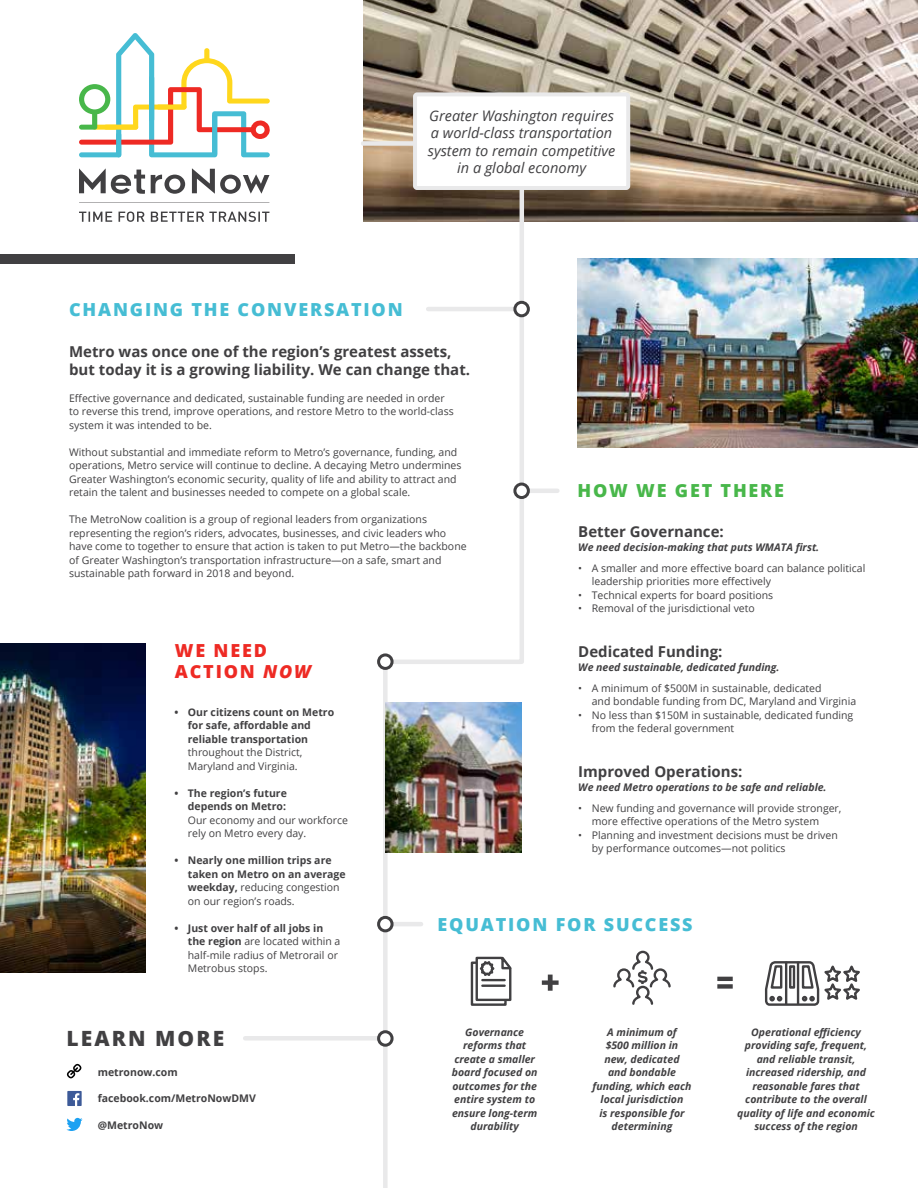
<style>
.page{position:relative;width:918px;height:1188px;background:#fff}
.page>*{position:absolute;margin:0;border:0;box-sizing:border-box;transform-origin:0 0}
.t1{font:800 21px "Open Sans";letter-spacing:.1em;color:#414042}
.t2{font:800 18px "Open Sans";letter-spacing:.1em;color:#46bdd4}
.t3{font:800 18px/21px "Open Sans";letter-spacing:.1em;color:#ee2a24}
.t4{font:800 18px "Open Sans";letter-spacing:.1em;color:#48b74a}
.t5{font:700 15px/18px "Open Sans";color:#414042}
.t6{font:italic 14.55px/17.4px "Open Sans";color:#414042;text-align:center}
.t7{font:10.5px/13.5px "Open Sans";color:#414042}
.t8{font:italic 700 10.5px/13.5px "Open Sans";color:#414042;text-align:center}
.t9{font:700 10.5px/13.5px "Open Sans";color:#414042}
.s1{font-style:italic}
.s2{font-weight:400}
.s3{font-weight:700}
</style>
<div class="page">
<img style="left:363px;top:0;width:555px;height:222px">
<svg style="left:361px;top:139px;width:165px;height:1049px"></svg>
<img style="left:385px;top:703px;width:137px;height:149px">
<img style="left:578px;top:258px;width:340px;height:189px">
<div style="left:415px;top:94px;width:213px;height:94px;background:#fff;border-radius:2px"></div>
<div style="left:413px;top:92px;width:217px;height:98px;border:4px solid #e9e9ea;border-radius:2px"></div>
<div style="left:0;top:254px;width:295px;height:10px;background:#414042"></div>
<svg style="left:79px;top:168px;width:66px;height:26px"></svg>
<svg style="left:151px;top:175px;width:34px;height:19px"></svg>
<svg style="left:192px;top:168px;width:77px;height:26px"></svg>
<svg style="left:79px;top:202px;width:190px;height:1px"></svg>
<svg style="left:79px;top:212px;width:190px;height:10px"></svg>
<svg style="left:79px;top:33px;width:191px;height:124px"></svg>
<div style="left:204px;top:48px;width:5px;height:13px;background:#ffd71d;border-radius:3px"></div>
<div style="left:156px;top:105px;width:31px;height:5px;background:#ffd71d;border-radius:3px"></div>
<div style="left:104px;top:125px;width:34px;height:5px;background:#ffd71d;border-radius:3px"></div>
<hr style="left:428px;top:307px;width:94px;height:4px;background:#e9e9ea">
<div style="left:515px;top:302px;width:13px;height:14px;background:#fff;border-radius:50%"></div>
<div style="left:513px;top:301px;width:17px;height:16px;border:3px solid #414042;border-radius:50%"></div>
<hr style="left:524px;top:489px;width:33px;height:4px;background:#e9e9ea">
<div style="left:515px;top:484px;width:13px;height:14px;background:#fff;border-radius:50%"></div>
<div style="left:513px;top:483px;width:17px;height:16px;border:3px solid #414042;border-radius:50%"></div>
<div style="left:245px;top:1036px;width:138px;height:5px;background:#e9e9ea"></div>
<div style="left:379px;top:1032px;width:13px;height:13px;background:#fff;border-radius:50%"></div>
<div style="left:377px;top:1030px;width:17px;height:17px;border:3px solid #414042;border-radius:50%"></div>
<svg style="left:67px;top:1064px;width:14px;height:14px"></svg>
<svg style="left:67px;top:1091px;width:15px;height:15px"></svg>
<svg style="left:66px;top:1118px;width:17px;height:13px"></svg>
<hr style="left:388px;top:922px;width:33px;height:4px;background:#e9e9ea">
<svg style="left:613px;top:950px;width:58px;height:55px"></svg>
<svg style="left:470px;top:955px;width:45px;height:52px"></svg>
<hr style="left:482px;top:979px;width:23px;height:2px;background:#414042">
<hr style="left:482px;top:985px;width:23px;height:2px;background:#414042">
<svg style="left:542px;top:975px;width:17px;height:16px"></svg>
<hr style="left:717px;top:977px;width:16px;height:4px;background:#414042">
<div style="left:717px;top:984px;width:16px;height:5px;background:#414042"></div>
<svg style="left:764px;top:961px;width:96px;height:45px"></svg>
<div style="left:379px;top:917px;width:13px;height:14px;background:#fff;border-radius:50%"></div>
<div style="left:377px;top:916px;width:17px;height:16px;border:3px solid #414042;border-radius:50%"></div>
<div style="left:379px;top:655px;width:13px;height:13px;background:#fff;border-radius:50%"></div>
<div style="left:377px;top:653px;width:17px;height:17px;border:3px solid #414042;border-radius:50%"></div>
<img style="left:0;top:643px;width:145px;height:329px">
<h3 class="t6" style="left:428px;top:106px;width:189px">Greater Washington requires a world-class transportation system to remain competitive in a global economy</h3>
<h2 class="t2" style="left:69px;top:296px;width:335px">CHANGING THE CONVERSATION</h2>
<h3 class="t5" style="left:69px;top:342px;width:403px">Metro was once one of the region’s greatest assets, but today it is a growing liability. We can change that.</h3>
<p class="t7" style="left:69px;top:391px;width:386px">Effective governance and dedicated, sustainable funding are needed in order to reverse this trend, improve operations, and restore Metro to the world-class system it was intended to be.</p>
<p class="t7" style="left:69px;top:445px;width:394px">Without substantial and immediate reform to Metro’s governance, funding, and operations, Metro service will continue to decline. A decaying Metro undermines Greater Washington’s economic security, quality of life and ability to attract and retain the talent and businesses needed to compete on a global scale.</p>
<p class="t7" style="left:69px;top:512px;width:399px">The MetroNow coalition is a group of regional leaders from organizations representing the region’s riders, advocates, businesses, and civic leaders who have come to together to ensure that action is taken to put Metro—the backbone of Greater Washington’s transportation infrastructure—on a safe, smart and sustainable path forward in 2018 and beyond.</p>
<h2 class="t4" style="left:578px;top:477px;width:208px">HOW WE GET THERE</h2>
<h3 class="t5" style="left:578px;top:523px;width:147px">Better Governance:</h3>
<p class="t8" style="left:578px;top:540px;width:243px">We need decision-making that puts WMATA first.</p>
<p class="t7" style="left:592px;top:561px;width:275px;text-indent:-14px">• A smaller and more effective board can balance political leadership priorities more effectively</p>
<p class="t7" style="left:578px;top:588px;width:197px">• Technical experts for board positions</p>
<p class="t7" style="left:578px;top:602px;width:178px">• Removal of the jurisdictional veto</p>
<h3 class="t5" style="left:578px;top:643px;width:146px">Dedicated Funding:</h3>
<p class="t8" style="left:578px;top:660px;width:203px">We need sustainable, dedicated funding.</p>
<p class="t7" style="left:592px;top:681px;width:266px;text-indent:-14px">• A minimum of $500M in sustainable, dedicated<br>and bondable funding from DC, Maryland and Virginia</p>
<p class="t7" style="left:592px;top:708px;width:263px;text-indent:-14px">• No less than $150M in sustainable, dedicated funding from the federal government</p>
<h3 class="t5" style="left:578px;top:763px;width:166px">Improved Operations:</h3>
<p class="t8" style="left:578px;top:780px;width:250px">We need Metro operations to be safe and reliable.</p>
<p class="t7" style="left:592px;top:801px;width:251px;text-indent:-14px">• New funding and governance will provide stronger, more effective operations of the Metro system</p>
<p class="t7" style="left:592px;top:828px;width:248px;text-indent:-14px">• Planning and investment decisions must be driven by performance outcomes—not politics</p>
<h2 class="t3" style="left:175px;top:639px;width:138px">WE NEED<br>ACTION <span class="s1">NOW</span></h2>
<p class="t9" style="left:188px;top:705px;width:148px;text-indent:-14px">• Our citizens count on Metro for safe, affordable and reliable transportation</p>
<p class="t7" style="left:188px;top:746px;width:116px">throughout the District,<br>Maryland and Virginia.</p>
<p class="t9" style="left:174px;top:786px;width:114px;text-align:right">• The region’s future depends on Metro:</p>
<p class="t7" style="left:188px;top:813px;width:162px">Our economy and our workforce rely on Metro every day.</p>
<p class="t9" style="left:188px;top:854px;width:159px;text-indent:-14px">• Nearly one million trips are taken on Metro on an average weekday, <span class="s2">reducing congestion on our region’s roads.</span></p>
<p class="t7" style="left:188px;top:921px;width:154px;text-indent:-14px"><span class="s3">• Just over half of all jobs in the region</span> are located within a half-mile radius of Metrorail or<br>Metrobus stops.</p>
<h2 class="t2" style="left:438px;top:911px;width:257px">EQUATION FOR SUCCESS</h2>
<h1 class="t1" style="left:66px;top:1023px;width:159px">LEARN MORE</h1>
<p class="t9" style="left:98px;top:1065px;width:81px">metronow.com</p>
<p class="t9" style="left:98px;top:1092px;width:160px">facebook.com/MetroNowDMV</p>
<p class="t9" style="left:98px;top:1119px;width:67px">@MetroNow</p>
<p class="t8" style="left:452px;top:1025px;width:87px">Governance reforms that create a smaller board focused on outcomes for the entire system to ensure long-term durability</p>
<p class="t8" style="left:593px;top:1025px;width:101px">A minimum of<br>$500 million in<br>new, dedicated<br>and bondable funding, which each local jurisdiction<br>is responsible for determining</p>
<p class="t8" style="left:737px;top:1025px;width:139px">Operational efficiency providing safe, frequent, and reliable transit, increased ridership, and reasonable fares that contribute to the overall quality of life and economic success of the region</p>
</div>
